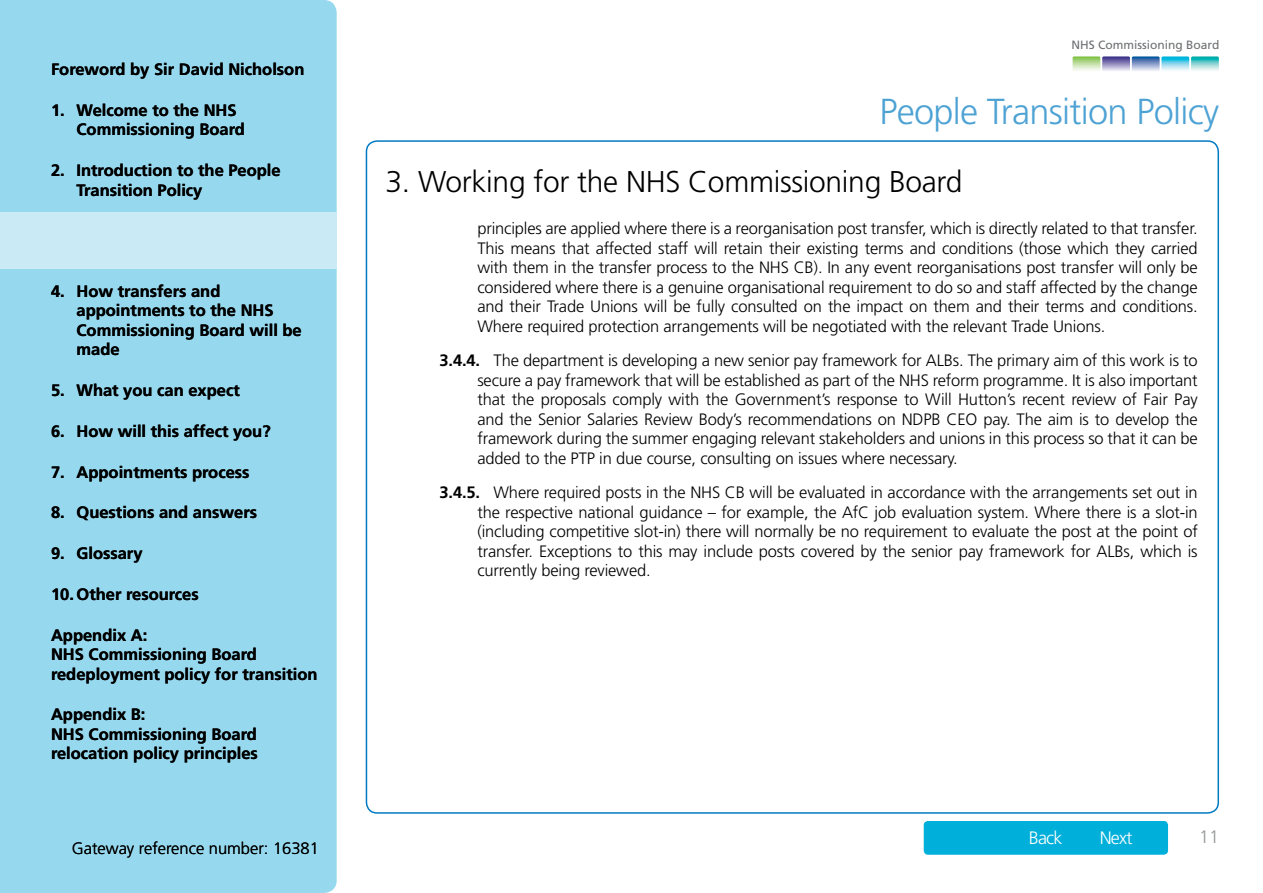
<style>
.page{position:relative;width:1263px;height:893px;background:#fff}
.page>*{position:absolute;margin:0;border:0;box-sizing:border-box;transform-origin:0 0}
.t1{font:300 36.15px "Frutiger";letter-spacing:-.02em;color:#4da2d4}
.t2{font:300 30px "Frutiger";letter-spacing:-.01em;color:#000}
.t3{font:300 18px "Frutiger";letter-spacing:-.04em;color:#fff}
.t4{font:300 18px "Frutiger";color:#939598}
.t5{font:300 16.5px/19.5px "Frutiger";letter-spacing:-.01em;color:#000;text-align:justify}
.t6{font:700 16.5px/19.5px "Frutiger";color:#000}
.t7{font:12px "Frutiger";color:#6d6f71}
.s1{font-weight:700}
</style>
<div class="page">
<div style="left:0;top:0;width:337px;height:893px;background:#96d8ee"></div>
<div style="left:924px;top:821px;width:244px;height:34px;background:#00afda;border-radius:4px"></div>
<svg style="left:1072px;top:56px;width:147px;height:15px;background:#98c2cc"></svg>
<div style="left:0;top:213px;width:337px;height:56px;background:#caeaf5"></div>
<p class="t6" style="left:51px;top:60px;width:255px">Foreword by Sir David Nicholson</p>
<p class="t6" style="left:77px;top:100px;width:170px;text-indent:-26px">1. Welcome to the NHS<br>Commissioning Board</p>
<p class="t6" style="left:77px;top:161px;width:206px;text-indent:-26px">2. Introduction to the People<br>Transition Policy</p>
<p class="t6" style="left:77px;top:281px;width:227px;text-indent:-26px">4. How transfers and appointments to the NHS<br>Commissioning Board will be made</p>
<p class="t6" style="left:51px;top:380px;width:190px">5. What you can expect</p>
<p class="t6" style="left:51px;top:421px;width:221px">6. How will this affect you?</p>
<p class="t6" style="left:51px;top:462px;width:200px">7. Appointments process</p>
<p class="t6" style="left:51px;top:503px;width:208px">8. Questions and answers</p>
<p class="t6" style="left:51px;top:543px;width:93px">9. Glossary</p>
<p class="t6" style="left:51px;top:584px;width:149px">10. Other resources</p>
<p class="t6" style="left:51px;top:625px;width:268px">Appendix A:<br>NHS Commissioning Board redeployment policy for transition</p>
<p class="t6" style="left:51px;top:705px;width:208px">Appendix B:<br>NHS Commissioning Board relocation policy principles</p>
<p class="t5" style="left:72px;top:838px;width:248px">Gateway reference number: 16381</p>
<p class="t5" style="left:72px;top:838px;width:74px">Gateway r</p>
<p class="t7" style="left:1071px;top:38px;width:150px">NHS Commissioning Board</p>
<p class="t1" style="left:879px;top:91px;width:341px">People Transition Policy</p>
<p class="t2" style="left:386px;top:165px;width:578px">3. Working for the NHS Commissioning Board</p>
<p class="t5" style="left:477px;top:219px;width:722px">principles are applied where there is a reorganisation post transfer, which is directly related to that transfer.<br>This means that affected staff will retain their existing terms and conditions (those which they carried with them in the transfer process to the NHS CB). In any event reorganisations post transfer will only be considered where there is a genuine organisational requirement to do so and staff affected by the change and their Trade Unions will be fully consulted on the impact on them and their terms and conditions.<br>Where required protection arrangements will be negotiated with the relevant Trade Unions.</p>
<p class="t5" style="left:477px;top:351px;width:722px;text-indent:-38px"><span class="s1">3.4.4.</span> The department is developing a new senior pay framework for ALBs. The primary aim of this work is to secure a pay framework that will be established as part of the NHS reform programme. It is also important that the proposals comply with the Government’s response to Will Hutton’s recent review of Fair Pay and the Senior Salaries Review Body’s recommendations on NDPB CEO pay. The aim is to develop the framework during the summer engaging relevant stakeholders and unions in this process so that it can be added to the PTP in due course, consulting on issues where necessary.</p>
<p class="t5" style="left:477px;top:483px;width:722px;text-indent:-38px"><span class="s1">3.4.5.</span> Where required posts in the NHS CB will be evaluated in accordance with the arrangements set out in the respective national guidance – for example, the AfC job evaluation system. Where there is a slot-in (including competitive slot-in) there will normally be no requirement to evaluate the post at the point of transfer. Exceptions to this may include posts covered by the senior pay framework for ALBs, which is currently being reviewed.</p>
<p class="t3" style="left:1029px;top:827px;width:35px">Back</p>
<p class="t3" style="left:1100px;top:827px;width:34px">Next</p>
<p class="t4" style="left:1199px;top:827px;width:22px">11</p>
</div>
